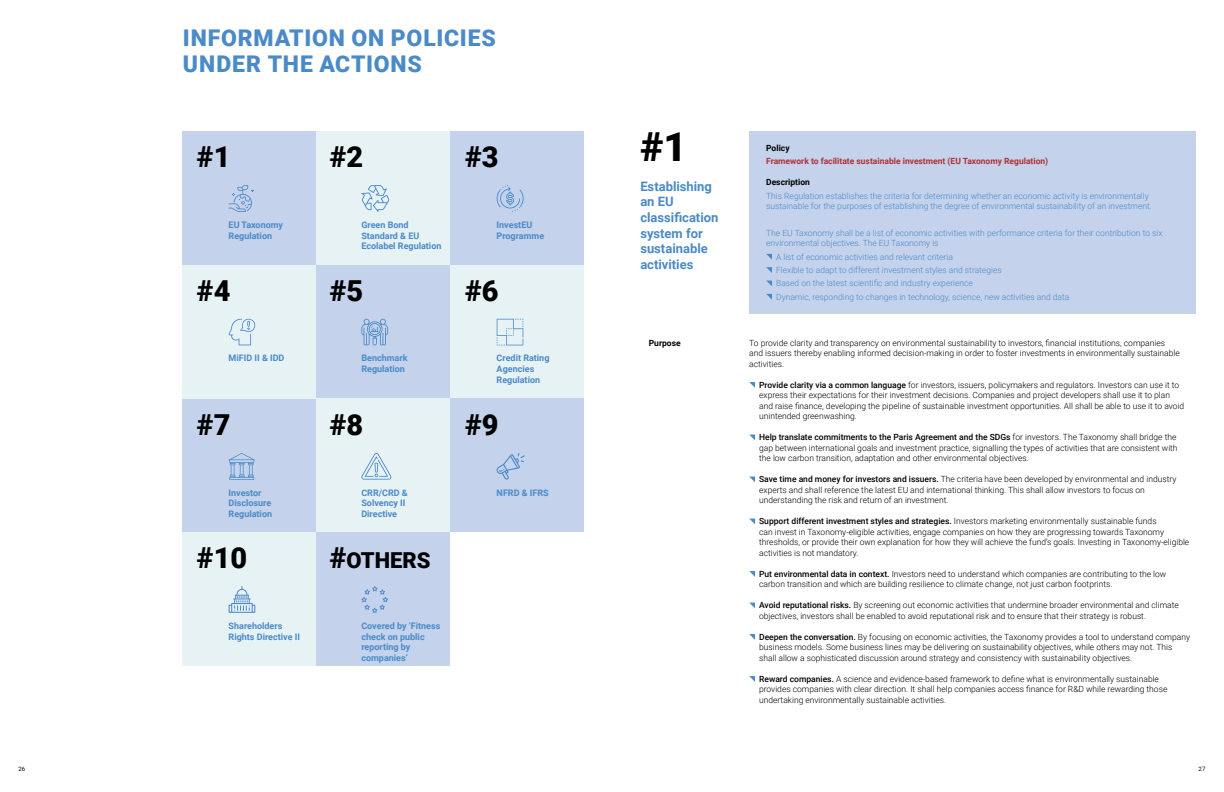
<style>
.page{position:relative;width:1224px;height:792px;background:#fff}
.page>*{position:absolute;margin:0;border:0;box-sizing:border-box;transform-origin:0 0}
.t1{font:900 40px "Roboto";color:#000}
.t2{font:900 28.9px "Roboto";color:#000}
.t3{font:900 23px/26px "Roboto";letter-spacing:.035em;color:#4a8ac8}
.t4{font:900 22px "Roboto";color:#000}
.t5{font:700 13px/15.6px "Roboto";color:#4a8ac8}
.t6{font:700 9px/10.8px "Roboto";color:#4a8ac8}
.t7{font:300 8.5px/10.5px "Roboto";color:#000}
.t8{font:300 8.5px/13.3px "Roboto";color:#4a8ac8}
.t9{font:700 8.5px "Roboto";color:#b42e34}
.t10{font:700 8.5px "Roboto";color:#000}
.t11{font:6px "Roboto";color:#000}
.s1{font-size:28.9px}
.s2{font-weight:500}
</style>
<div class="page">
<div style="left:183px;top:131px;width:133px;height:134px;background:#c4d2ec"></div>
<svg style="left:229px;top:185px;width:25px;height:27px"></svg>
<div style="left:450px;top:131px;width:134px;height:134px;background:#c4d2ec"></div>
<svg style="left:497px;top:185px;width:27px;height:27px"></svg>
<div style="left:316px;top:265px;width:134px;height:133px;background:#c4d2ec"></div>
<svg style="left:361px;top:319px;width:27px;height:26px"></svg>
<div style="left:450px;top:265px;width:134px;height:133px;background:#e7f2f5"></div>
<svg style="left:497px;top:319px;width:27px;height:27px"></svg>
<div style="left:183px;top:398px;width:133px;height:134px;background:#c4d2ec"></div>
<svg style="left:229px;top:453px;width:26px;height:27px"></svg>
<div style="left:183px;top:265px;width:133px;height:133px;background:#e7f2f5"></div>
<svg style="left:229px;top:318px;width:27px;height:27px"></svg>
<div style="left:316px;top:131px;width:134px;height:134px;background:#e7f2f5"></div>
<svg style="left:361px;top:185px;width:28px;height:27px"></svg>
<div style="left:316px;top:398px;width:134px;height:134px;background:#e7f2f5"></div>
<svg style="left:361px;top:453px;width:30px;height:27px"></svg>
<div style="left:450px;top:398px;width:134px;height:134px;background:#c4d2ec"></div>
<svg style="left:496px;top:453px;width:29px;height:27px"></svg>
<div style="left:183px;top:532px;width:133px;height:134px;background:#e7f2f5"></div>
<svg style="left:229px;top:586px;width:26px;height:27px"></svg>
<div style="left:316px;top:532px;width:134px;height:134px;background:#c4d2ec"></div>
<svg style="left:361px;top:586px;width:27px;height:27px"></svg>
<div style="left:749px;top:131px;width:447px;height:183px;background:#c4d2ec"></div>
<svg style="left:749px;top:382px;width:6px;height:6px"></svg>
<svg style="left:749px;top:435px;width:6px;height:5px"></svg>
<svg style="left:749px;top:477px;width:6px;height:5px"></svg>
<svg style="left:749px;top:519px;width:6px;height:5px"></svg>
<svg style="left:749px;top:571px;width:6px;height:6px"></svg>
<svg style="left:749px;top:603px;width:6px;height:5px"></svg>
<svg style="left:749px;top:634px;width:6px;height:6px"></svg>
<svg style="left:749px;top:676px;width:6px;height:6px"></svg>
<svg style="left:766px;top:254px;width:6px;height:6px"></svg>
<svg style="left:766px;top:267px;width:6px;height:6px"></svg>
<svg style="left:767px;top:281px;width:5px;height:5px"></svg>
<svg style="left:766px;top:294px;width:6px;height:6px"></svg>
<h3 class="t3" style="left:183px;top:24px;width:314px">INFORMATION ON POLICIES<br>UNDER THE ACTIONS</h3>
<h2 class="t2" style="left:197px;top:137px;width:35px">#1</h2>
<h2 class="t2" style="left:330px;top:137px;width:35px">#2</h2>
<h2 class="t2" style="left:465px;top:137px;width:35px">#3</h2>
<p class="t6" style="left:229px;top:219px;width:56px">EU Taxonomy<br>Regulation</p>
<p class="t6" style="left:361px;top:219px;width:82px">Green Bond<br>Standard &amp; EU<br>Ecolabel Regulation</p>
<p class="t6" style="left:497px;top:219px;width:49px">InvestEU<br>Programme</p>
<h2 class="t2" style="left:197px;top:270px;width:35px">#4</h2>
<h2 class="t2" style="left:330px;top:270px;width:35px">#5</h2>
<h2 class="t2" style="left:465px;top:270px;width:35px">#6</h2>
<p class="t6" style="left:229px;top:352px;width:57px">MiFID II &amp; IDD</p>
<p class="t6" style="left:361px;top:352px;width:48px">Benchmark<br>Regulation</p>
<p class="t6" style="left:497px;top:352px;width:54px">Credit Rating<br>Agencies<br>Regulation</p>
<h2 class="t2" style="left:197px;top:404px;width:35px">#7</h2>
<h2 class="t2" style="left:330px;top:404px;width:35px">#8</h2>
<h2 class="t2" style="left:465px;top:404px;width:35px">#9</h2>
<p class="t6" style="left:229px;top:487px;width:45px">Investor<br>Disclosure<br>Regulation</p>
<p class="t6" style="left:361px;top:487px;width:48px">CRR/CRD &amp;<br>Solvency II<br>Directive</p>
<p class="t6" style="left:497px;top:487px;width:54px">NFRD &amp; IFRS</p>
<h2 class="t2" style="left:197px;top:538px;width:52px">#10</h2>
<h3 class="t4" style="left:330px;top:545px;width:102px"><span class="s1">#</span>OTHERS</h3>
<p class="t6" style="left:229px;top:620px;width:73px">Shareholders<br>Rights Directive II</p>
<p class="t6" style="left:361px;top:620px;width:81px">Covered by ‘Fitness check on public reporting by companies’</p>
<h1 class="t1" style="left:640px;top:119px;width:48px">#1</h1>
<h3 class="t5" style="left:640px;top:178px;width:80px">Establishing an EU classification system for sustainable activities</h3>
<p class="t10" style="left:766px;top:142px;width:25px">Policy</p>
<p class="t9" style="left:766px;top:155px;width:284px">Framework to facilitate sustainable investment (EU Taxonomy Regulation)</p>
<p class="t10" style="left:766px;top:176px;width:45px">Description</p>
<p class="t8" style="left:766px;top:190px;width:387px;line-height:10.5px">This Regulation establishes the criteria for determining whether an economic activity is environmentally sustainable for the purposes of establishing the degree of environmental sustainability of an investment.</p>
<p class="t8" style="left:766px;top:227px;width:398px;line-height:10.5px">The EU Taxonomy shall be a list of economic activities with performance criteria for their contribution to six environmental objectives. The EU Taxonomy is</p>
<p class="t8" style="left:776px;top:250px;width:295px">A list of economic activities and relevant criteria<br>Flexible to adapt to different investment styles and strategies<br>Based on the latest scientific and industry experience<br>Dynamic, responding to changes in technology, science, new activities and data</p>
<p class="t10" style="left:649px;top:337px;width:33px">Purpose</p>
<p class="t7" style="left:749px;top:337px;width:432px">To provide clarity and transparency on environmental sustainability to investors, financial institutions, companies and issuers thereby enabling informed decision-making in order to foster investments in environmentally sustainable activities.</p>
<p class="t7" style="left:759px;top:379px;width:427px"><span class="s2">Provide clarity via a common language</span> for investors, issuers, policymakers and regulators. Investors can use it to express their expectations for their investment decisions. Companies and project developers shall use it to plan and raise finance, developing the pipeline of sustainable investment opportunities. All shall be able to use it to avoid unintended greenwashing.</p>
<p class="t7" style="left:759px;top:432px;width:420px"><span class="s2">Help translate commitments to the Paris Agreement and the SDGs</span> for investors. The Taxonomy shall bridge the gap between international goals and investment practice, signalling the types of activities that are consistent with the low carbon transition, adaptation and other environmental objectives.</p>
<p class="t7" style="left:759px;top:474px;width:419px"><span class="s2">Save time and money for investors and issuers.</span> The criteria have been developed by environmental and industry experts and shall reference the latest EU and international thinking. This shall allow investors to focus on understanding the risk and return of an investment.</p>
<p class="t7" style="left:759px;top:516px;width:432px"><span class="s2">Support different investment styles and strategies.</span> Investors marketing environmentally sustainable funds<br>can invest in Taxonomy-eligible activities, engage companies on how they are progressing towards Taxonomy thresholds, or provide their own explanation for how they will achieve the fund’s goals. Investing in Taxonomy-eligible activities is not mandatory.</p>
<p class="t7" style="left:759px;top:568px;width:409px"><span class="s2">Put environmental data in context.</span> Investors need to understand which companies are contributing to the low carbon transition and which are building resilience to climate change, not just carbon footprints.</p>
<p class="t7" style="left:759px;top:600px;width:421px"><span class="s2">Avoid reputational risks.</span> By screening out economic activities that undermine broader environmental and climate objectives, investors shall be enabled to avoid reputational risk and to ensure that their strategy is robust.</p>
<p class="t7" style="left:759px;top:631px;width:432px"><span class="s2">Deepen the conversation.</span> By focusing on economic activities, the Taxonomy provides a tool to understand company business models. Some business lines may be delivering on sustainability objectives, while others may not. This shall allow a sophisticated discussion around strategy and consistency with sustainability objectives.</p>
<p class="t7" style="left:759px;top:673px;width:410px"><span class="s2">Reward companies.</span> A science and evidence-based framework to define what is environmentally sustainable provides companies with clear direction. It shall help companies access finance for R&amp;D while rewarding those undertaking environmentally sustainable activities.</p>
<p class="t11" style="left:19px;top:765px;width:8px">26</p>
<p class="t11" style="left:1199px;top:765px;width:8px">27</p>
</div>
